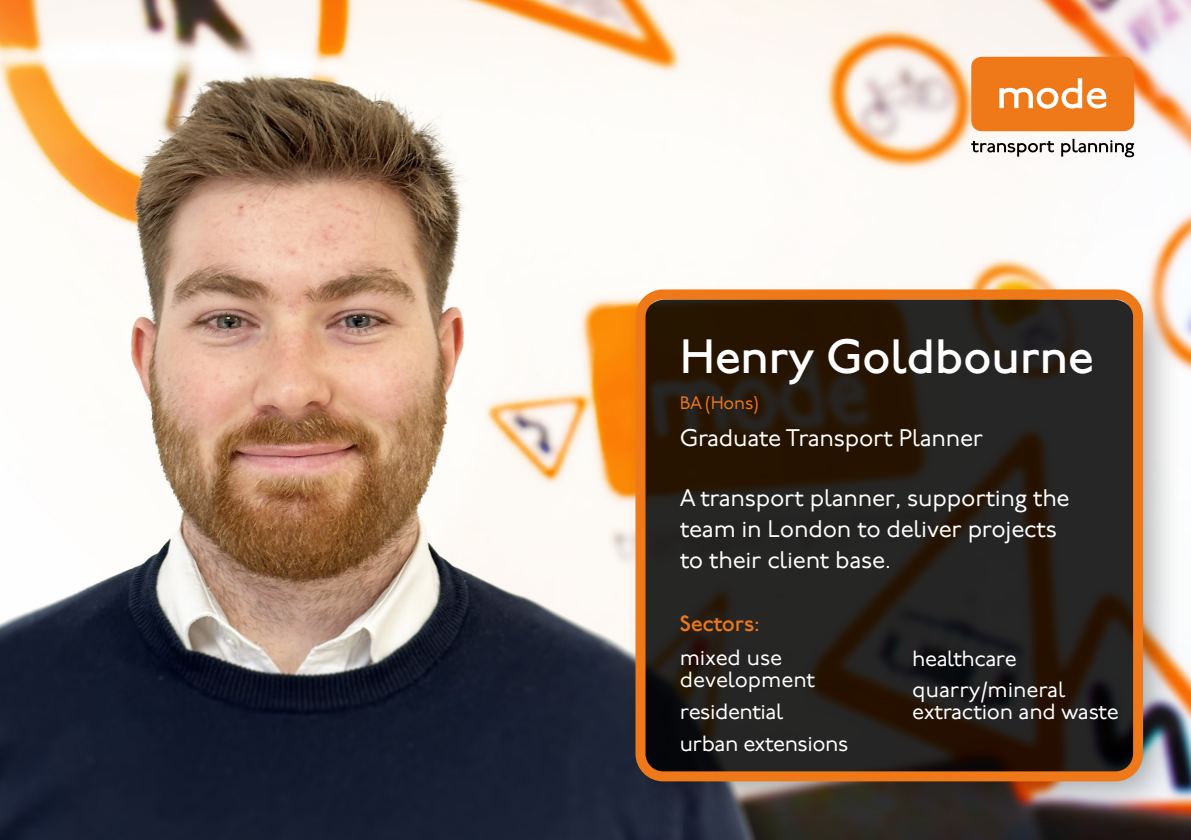
<style>
.page{position:relative;width:1191px;height:840px;background:#fff}
.page>*{position:absolute;margin:0;border:0;box-sizing:border-box;transform-origin:0 0}
.t1{font:500 48px "P22 Underground";letter-spacing:-.01em;color:#fff}
.t2{font:24px/31px "P22 Underground";letter-spacing:-.01em;color:#fff}
.t3{font:22px/32px "P22 Underground";letter-spacing:-.02em;color:#fff}
.t4{font:22px/22px "P22 Underground";color:#fff}
.t5{font:500 22px "P22 Underground";letter-spacing:-.01em;color:#ef7918}
.t6{font:18px "P22 Underground";letter-spacing:-.01em;color:#ef7918}
</style>
<div class="page">
<img style="left:0;top:0;width:1191px;height:839px">
<div style="left:971px;top:57px;width:163px;height:74px;background:#ef7918;border-radius:11px"></div>
<svg style="left:971px;top:139px;width:163px;height:18px"></svg>
<svg style="left:999px;top:78px;width:107px;height:31px"></svg>
<div style="left:623px;top:281px;width:559px;height:539px;background:#000;opacity:.4"></div>
<svg style="left:630px;top:284px;width:518px;height:502px;background:#392a1d"></svg>
<h1 class="t1" style="left:679px;top:329px;width:415px">Henry Goldbourne</h1>
<p class="t6" style="left:679px;top:393px;width:81px">BA (Hons)</p>
<p class="t2" style="left:679px;top:423px;width:305px">Graduate Transport Planner</p>
<p class="t2" style="left:679px;top:482px;width:391px">A transport planner, supporting the team in London to deliver projects to their client base.</p>
<p class="t5" style="left:679px;top:611px;width:82px">Sectors:</p>
<p class="t4" style="left:679px;top:647px;width:137px">mixed use development</p>
<p class="t3" style="left:679px;top:696px;width:170px">residential<br>urban extensions</p>
<p class="t3" style="left:912px;top:643px;width:154px;line-height:31.4px">healthcare quarry/mineral</p>
<p class="t3" style="left:912px;top:696px;width:208px">extraction and waste</p>
</div>
